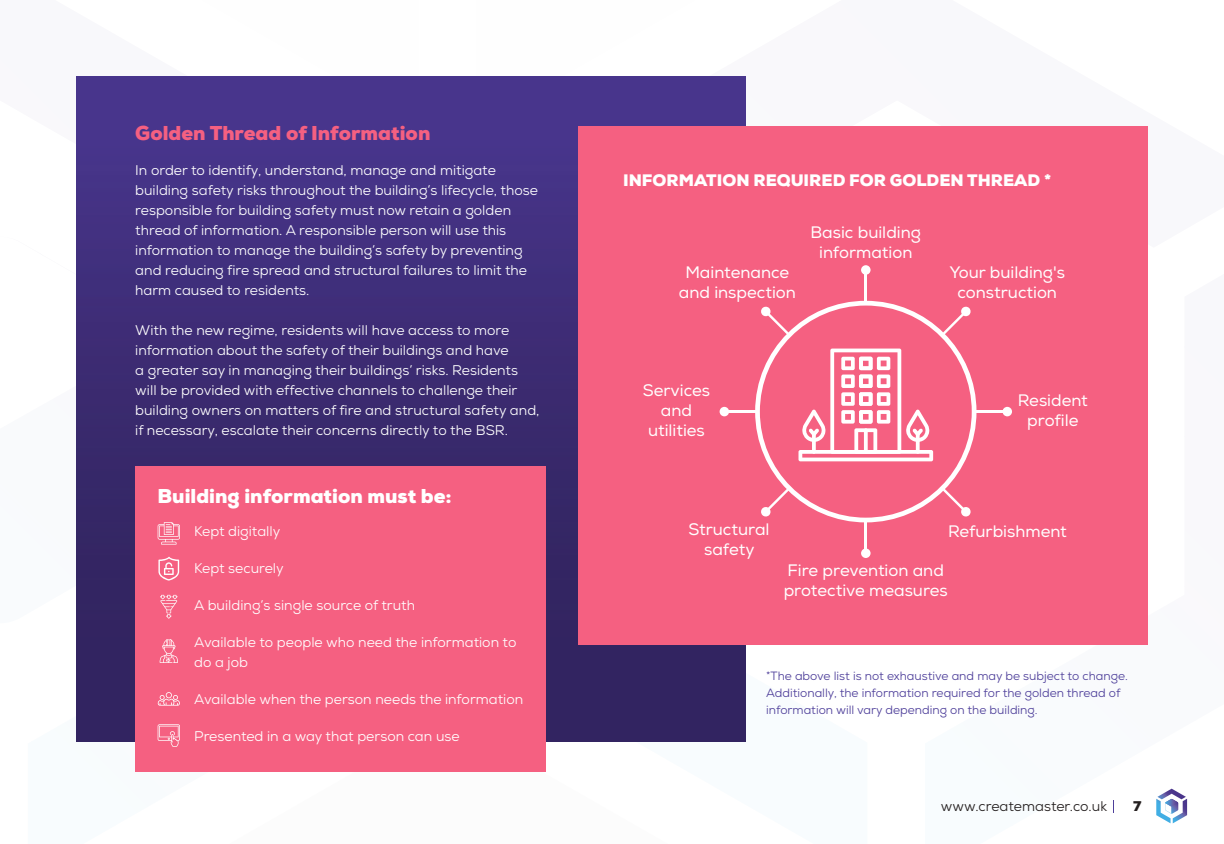
<style>
.page{position:relative;width:1224px;height:844px;background:#fff}
.page>*{position:absolute;margin:0;border:0;box-sizing:border-box;transform-origin:0 0}
.t1{font:900 20px "Nexa";color:#fff}
.t2{font:900 20px "Nexa";color:#f56081}
.t3{font:16.6px/19.9px "Nexa";color:#fff;text-align:center}
.t4{font:900 16.6px "Nexa";color:#fff}
.t5{font:14px/20px "Nexa";color:#fff}
.t6{font:14px "Nexa";color:#241f1f}
.t7{font:900 14px "Nexa";color:#241f1f}
.t8{font:12px/17px "Nexa";color:#4e3f9a}
</style>
<div class="page">
<svg style="left:76px;top:740px;width:419px;height:32px"></svg>
<svg style="left:1156px;top:788px;width:31px;height:34px"></svg>
<svg style="left:1113px;top:800px;width:1px;height:12px"></svg>
<div style="left:76px;top:76px;width:670px;height:664px;background:linear-gradient(to bottom,#48358c,#2f2158)"></div>
<div style="left:578px;top:126px;width:570px;height:518px;background:#f56081"></div>
<svg style="left:755px;top:300px;width:222px;height:222px"></svg>
<hr style="left:973px;top:410px;width:34px;height:2px;background:#fff">
<hr style="left:724px;top:410px;width:34px;height:2px;background:#fff">
<div style="left:720px;top:406px;width:9px;height:10px;background:#fff;border-radius:50%"></div>
<div style="left:1003px;top:406px;width:9px;height:10px;background:#fff;border-radius:50%"></div>
<hr style="left:865px;top:270px;width:2px;height:34px;background:#fff">
<hr style="left:865px;top:519px;width:2px;height:34px;background:#fff">
<div style="left:861px;top:265px;width:10px;height:9px;background:#fff;border-radius:50%"></div>
<div style="left:861px;top:548px;width:10px;height:9px;background:#fff;border-radius:50%"></div>
<svg style="left:761px;top:306px;width:30px;height:30px"></svg>
<svg style="left:941px;top:486px;width:30px;height:30px"></svg>
<svg style="left:941px;top:306px;width:30px;height:30px"></svg>
<svg style="left:761px;top:486px;width:30px;height:30px"></svg>
<svg style="left:799px;top:348px;width:134px;height:113px"></svg>
<div style="left:135px;top:466px;width:411px;height:305px;background:#f56081"></div>
<svg style="left:158px;top:522px;width:22px;height:22px"></svg>
<svg style="left:158px;top:556px;width:21px;height:24px"></svg>
<svg style="left:160px;top:594px;width:18px;height:24px"></svg>
<svg style="left:160px;top:639px;width:18px;height:23px"></svg>
<svg style="left:158px;top:692px;width:22px;height:13px"></svg>
<svg style="left:158px;top:724px;width:22px;height:22px"></svg>
<h1 class="t2" style="left:135px;top:120px;width:297px">Golden Thread of Information</h1>
<p class="t5" style="left:135px;top:160px;width:404px">In order to identify, understand, manage and mitigate building safety risks throughout the building’s lifecycle, those responsible for building safety must now retain a golden thread of information. A responsible person will use this information to manage the building’s safety by preventing and reducing fire spread and structural failures to limit the harm caused to residents.</p>
<p class="t5" style="left:135px;top:320px;width:406px">With the new regime, residents will have access to more information about the safety of their buildings and have<br>a greater say in managing their buildings’ risks. Residents will be provided with effective channels to challenge their building owners on matters of fire and structural safety and, if necessary, escalate their concerns directly to the BSR.</p>
<h1 class="t1" style="left:158px;top:482px;width:296px">Building information must be:</h1>
<p class="t5" style="left:194px;top:521px;width:88px">Kept digitally</p>
<p class="t5" style="left:194px;top:558px;width:91px">Kept securely</p>
<p class="t5" style="left:194px;top:595px;width:222px">A building’s single source of truth</p>
<p class="t5" style="left:194px;top:632px;width:324px">Available to people who need the information to do a job</p>
<p class="t5" style="left:194px;top:689px;width:331px">Available when the person needs the information</p>
<p class="t5" style="left:194px;top:726px;width:267px">Presented in a way that person can use</p>
<p class="t4" style="left:623px;top:169px;width:430px">INFORMATION REQUIRED FOR GOLDEN THREAD *</p>
<p class="t3" style="left:679px;top:263px;width:119px">Maintenance and inspection</p>
<p class="t3" style="left:811px;top:223px;width:112px">Basic building information</p>
<p class="t3" style="left:949px;top:263px;width:117px">Your building's construction</p>
<p class="t3" style="left:643px;top:380px;width:69px">Services and utilities</p>
<p class="t3" style="left:1018px;top:390px;width:72px">Resident profile</p>
<p class="t3" style="left:688px;top:519px;width:83px">Structural safety</p>
<p class="t3" style="left:948px;top:521px;width:120px">Refurbishment</p>
<p class="t3" style="left:784px;top:560px;width:166px;text-align:left">Fire prevention and protective measures</p>
<p class="t8" style="left:766px;top:666px;width:363px">*The above list is not exhaustive and may be subject to change.<br>Additionally, the information required for the golden thread of information will vary depending on the building.</p>
<p class="t6" style="left:941px;top:796px;width:168px">www.createmaster.co.uk</p>
<p class="t7" style="left:1133px;top:796px;width:10px">7</p>
</div>
